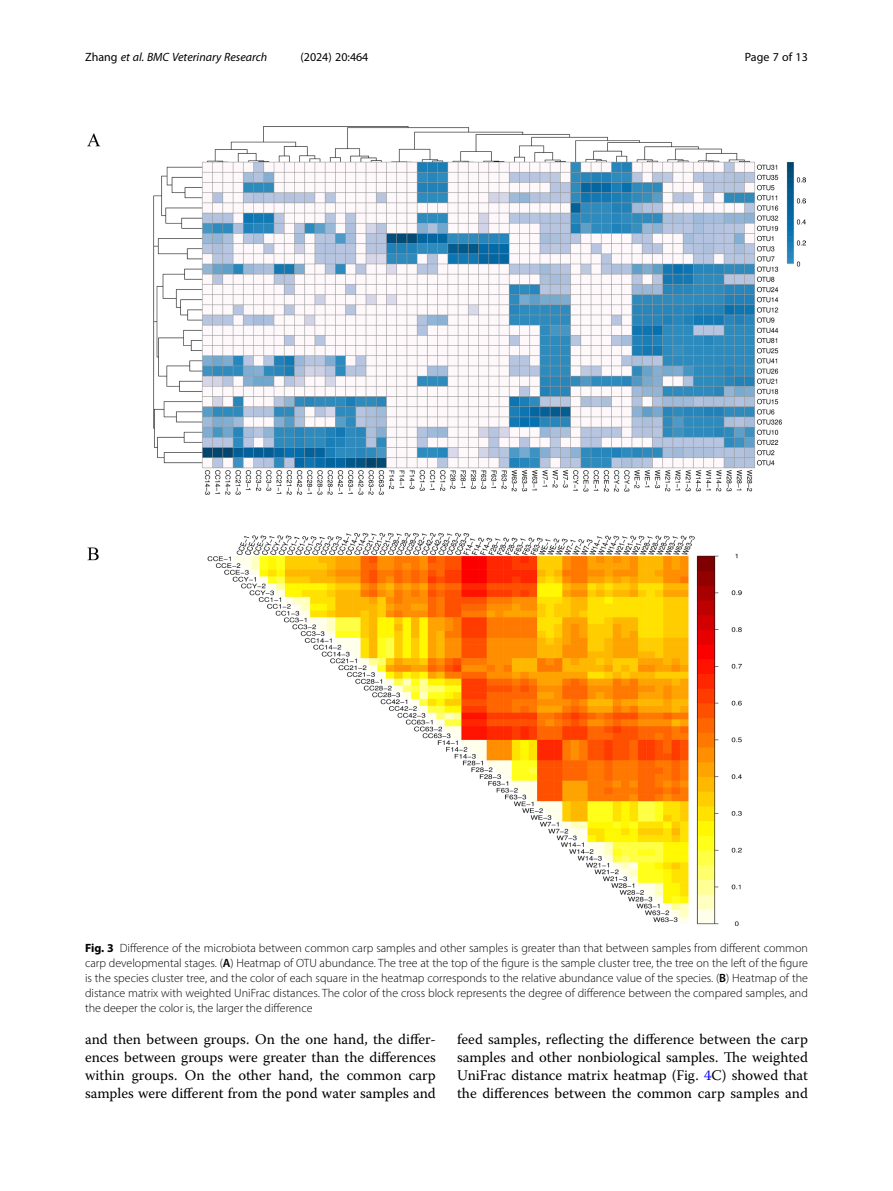
<style>
.page{position:relative;width:893px;height:1191px;background:#fff}
.page>*{position:absolute;margin:0;border:0;box-sizing:border-box;transform-origin:0 0}
.Body_Text{font:14.7px/18px "Warnock Pro";color:#000;text-align:justify}
.Figure_Caption{font:300 12px/15px "Myriad Pro";color:#000;text-align:justify}
.t1{font:italic 12px "Myriad Pro";color:#000}
.t2{font:12px "Myriad Pro";color:#000}
.s1{font-style:normal}
.s2{font-weight:700}
.s3{font-weight:600}
.s4{color:#00f}
</style>
<div class="page">
<img style="left:87px;top:126px;width:719px;height:799px">
<p class="t1" style="left:85px;top:50px;width:184px"><span class="s1">Zhang</span> et al. BMC Veterinary Research</p>
<p class="t2" style="left:300px;top:50px;width:70px">(2024) 20:464</p>
<p class="t2" style="left:745px;top:50px;width:65px">Page 7 of 13</p>
<p class="Figure_Caption" style="left:85px;top:940px;width:724px"><span class="s2">Fig. 3</span> Difference of the microbiota between common carp samples and other samples is greater than that between samples from different common carp developmental stages. (<span class="s3">A</span>) Heatmap of OTU abundance. The tree at the top of the figure is the sample cluster tree, the tree on the left of the figure is the species cluster tree, and the color of each square in the heatmap corresponds to the relative abundance value of the species. (<span class="s3">B</span>) Heatmap of the distance matrix with weighted UniFrac distances. The color of the cross block represents the degree of difference between the compared samples, and the deeper the color is, the larger the difference</p>
<p class="Body_Text" style="left:85px;top:1030px;width:352px">and then between groups. On the one hand, the differ&shy;ences between groups were greater than the differences within groups. On the other hand, the common carp samples were different from the pond water samples and</p>
<p class="Body_Text" style="left:457px;top:1030px;width:352px">feed samples, reflecting the difference between the carp samples and other nonbiological samples. The weighted UniFrac distance matrix heatmap (Fig. <span class="s4">4</span>C) showed that the differences between the common carp samples and</p>
</div>
